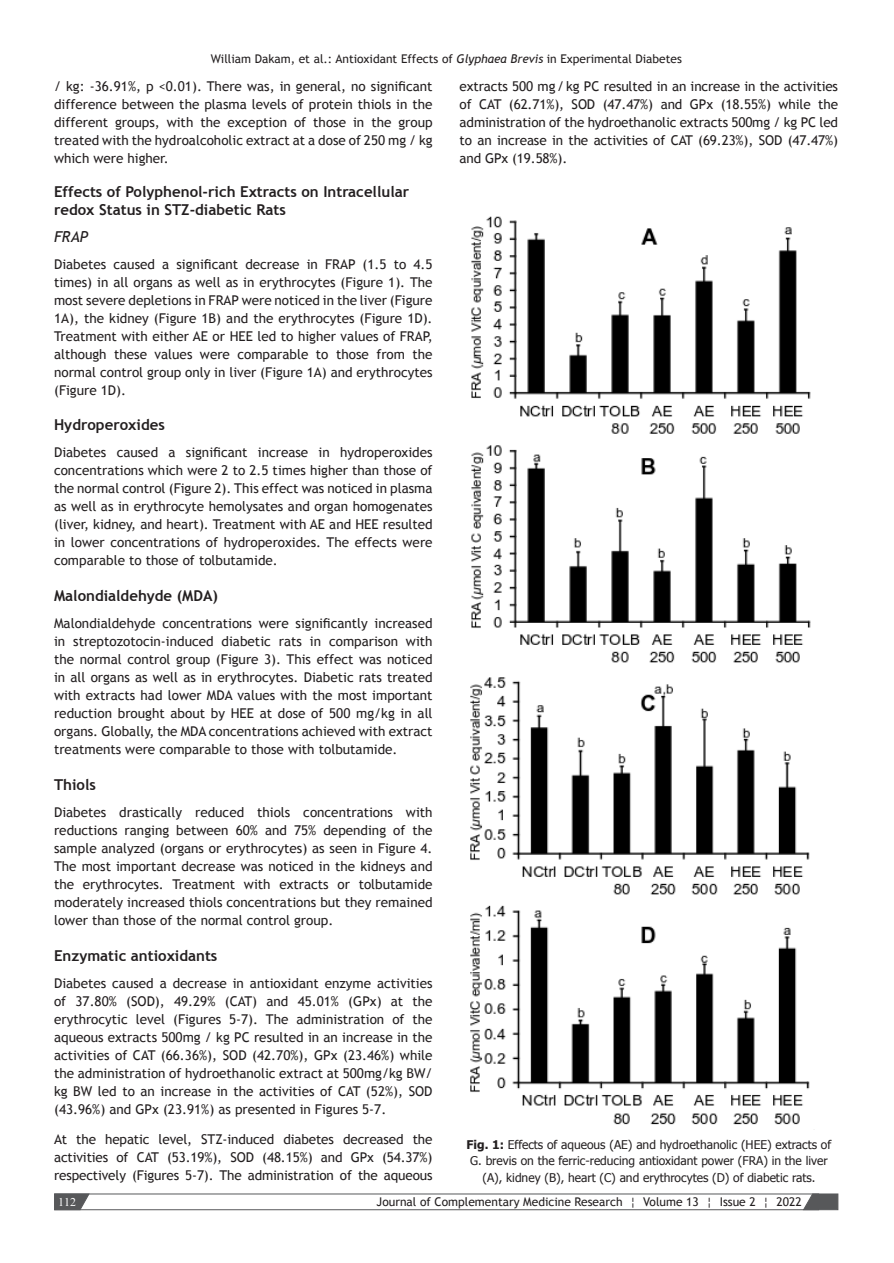
<style>
.page{position:relative;width:894px;height:1263px;background:#fff}
.page>*{position:absolute;margin:0;border:0;box-sizing:border-box;transform-origin:0 0}
.t1{font:700 15px/18px "Trebuchet MS";color:#231f20}
.t2{font:italic 15px "Trebuchet MS";color:#231f20}
.t3{font:13.5px/18px "Trebuchet MS";color:#231f20;text-align:justify}
.t4{font:12px/16.5px "Tahoma";color:#231f20;text-align:center}
.t5{font:12px "Trebuchet MS";color:#231f20}
.t6{font:12px "Times New Roman";color:#fff}
.s1{font-style:italic}
.s2{font-weight:700}
</style>
<div class="page">
<div style="left:54px;top:1193px;width:764px;height:17px;border:1px solid #57585a"></div>
<svg style="left:802px;top:1193px;width:36px;height:17px"></svg>
<svg style="left:54px;top:1193px;width:36px;height:17px"></svg>
<img style="left:470px;top:216px;width:341px;height:909px">
<p class="t5" style="left:211px;top:51px;width:472px">William Dakam, et al.: Antioxidant Effects of <span class="s1">Glyphaea Brevis</span> in Experimental Diabetes</p>
<p class="t3" style="left:54px;top:77px;width:380px">/ kg: -36.91%, p &lt;0.01). There was, in general, no significant difference between the plasma levels of protein thiols in the different groups, with the exception of those in the group treated with the hydroalcoholic extract at a dose of 250 mg / kg which were higher.</p>
<p class="t1" style="left:54px;top:183px;width:356px">Effects of Polyphenol-rich Extracts on Intracellular redox Status in STZ-diabetic Rats</p>
<p class="t2" style="left:54px;top:228px;width:35px">FRAP</p>
<p class="t3" style="left:54px;top:255px;width:380px">Diabetes caused a significant decrease in FRAP (1.5 to 4.5 times) in all organs as well as in erythrocytes (Figure 1). The most severe depletions in FRAP were noticed in the liver (Figure 1A), the kidney (Figure 1B) and the erythrocytes (Figure 1D).<br>Treatment with either AE or HEE led to higher values of FRAP, although these values were comparable to those from the normal control group only in liver (Figure 1A) and erythrocytes (Figure 1D).</p>
<p class="t1" style="left:54px;top:415px;width:112px">Hydroperoxides</p>
<p class="t3" style="left:54px;top:443px;width:380px">Diabetes caused a significant increase in hydroperoxides concentrations which were 2 to 2.5 times higher than those of the normal control (Figure 2). This effect was noticed in plasma as well as in erythrocyte hemolysates and organ homogenates (liver, kidney, and heart). Treatment with AE and HEE resulted in lower concentrations of hydroperoxides. The effects were comparable to those of tolbutamide.</p>
<p class="t1" style="left:54px;top:586px;width:165px">Malondialdehyde (MDA)</p>
<p class="t3" style="left:54px;top:614px;width:380px">Malondialdehyde concentrations were significantly increased in streptozotocin-induced diabetic rats in comparison with the normal control group (Figure 3). This effect was noticed in all organs as well as in erythrocytes. Diabetic rats treated with extracts had lower MDA values with the most important reduction brought about by HEE at dose of 500 mg/kg in all organs. Globally, the MDA concentrations achieved with extract treatments were comparable to those with tolbutamide.</p>
<p class="t1" style="left:54px;top:775px;width:43px">Thiols</p>
<p class="t3" style="left:54px;top:803px;width:380px">Diabetes drastically reduced thiols concentrations with reductions ranging between 60% and 75% depending of the sample analyzed (organs or erythrocytes) as seen in Figure 4.<br>The most important decrease was noticed in the kidneys and the erythrocytes. Treatment with extracts or tolbutamide moderately increased thiols concentrations but they remained lower than those of the normal control group.</p>
<p class="t1" style="left:54px;top:946px;width:165px">Enzymatic antioxidants</p>
<p class="t3" style="left:54px;top:974px;width:380px">Diabetes caused a decrease in antioxidant enzyme activities of 37.80% (SOD), 49.29% (CAT) and 45.01% (GPx) at the erythrocytic level (Figures 5-7). The administration of the aqueous extracts 500mg / kg PC resulted in an increase in the activities of CAT (66.36%), SOD (42.70%), GPx (23.46%) while the administration of hydroethanolic extract at 500mg/kg BW/ kg BW led to an increase in the activities of CAT (52%), SOD (43.96%) and GPx (23.91%) as presented in Figures 5-7.</p>
<p class="t3" style="left:54px;top:1130px;width:380px">At the hepatic level, STZ-induced diabetes decreased the activities of CAT (53.19%), SOD (48.15%) and GPx (54.37%) respectively (Figures 5-7). The administration of the aqueous</p>
<p class="t3" style="left:459px;top:77px;width:380px">extracts 500 mg/kg PC resulted in an increase in the activities of CAT (62.71%), SOD (47.47%) and GPx (18.55%) while the administration of the hydroethanolic extracts 500mg / kg PC led to an increase in the activities of CAT (69.23%), SOD (47.47%) and GPx (19.58%).</p>
<p class="t4" style="left:466px;top:1135px;width:366px"><span class="s2">Fig. 1:</span> Effects of aqueous (AE) and hydroethanolic (HEE) extracts of<br>G. brevis on the ferric-reducing antioxidant power (FRA) in the liver (A), kidney (B), heart (C) and erythrocytes (D) of diabetic rats.</p>
<p class="t6" style="left:58px;top:1195px;width:19px">112</p>
<p class="t5" style="left:376px;top:1194px;width:426px">Journal of Complementary Medicine Research ¦ Volume 13 ¦ Issue 2 ¦ 2022</p>
</div>
